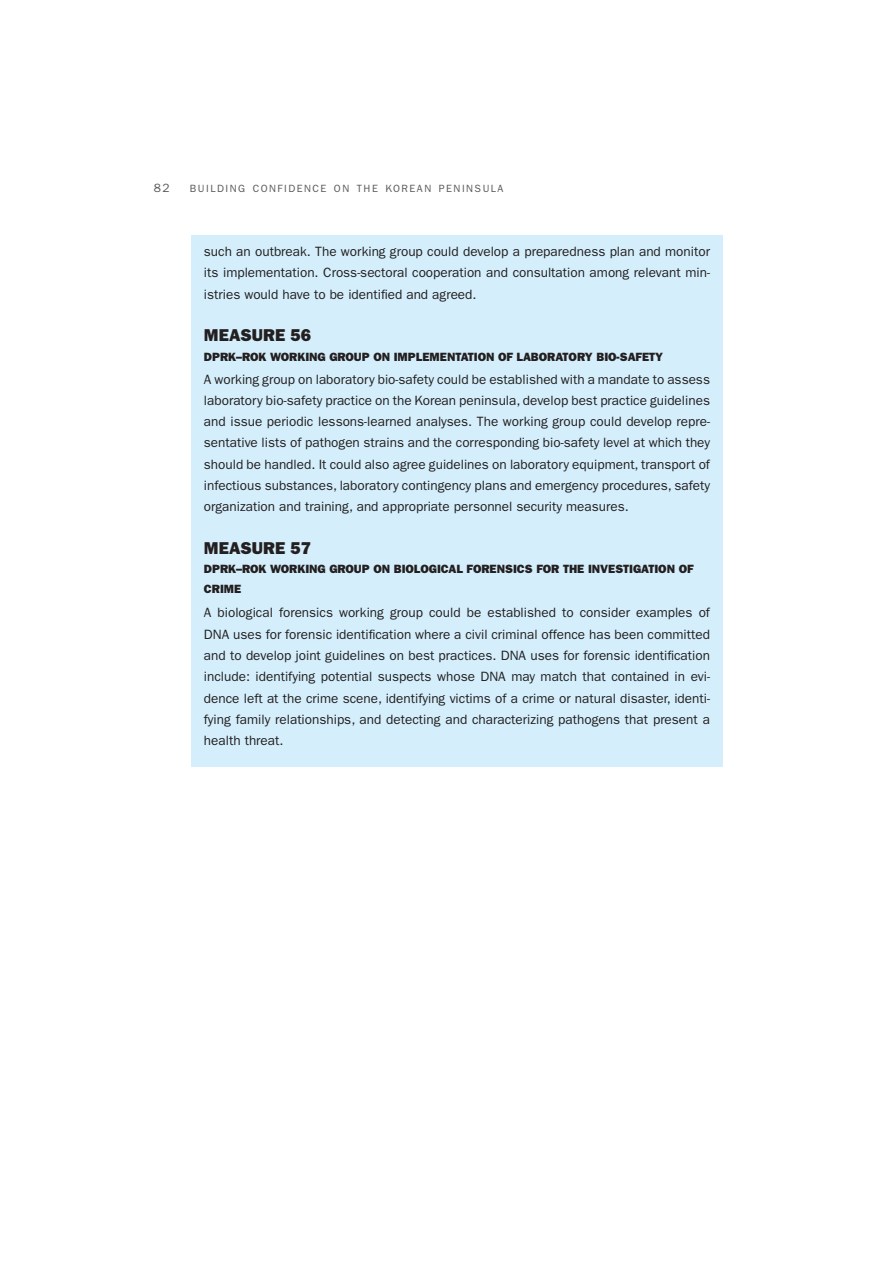
<style>
.page{position:relative;width:893px;height:1263px;background:#fff}
.page>*{position:absolute;margin:0;border:0;box-sizing:border-box;transform-origin:0 0}
.t1{font:800 17.25px "Franklin Gothic";color:#231f20}
.t2{font:13.5px/21.3px "Franklin Gothic";color:#231f20;text-align:justify}
.t3{font:800 12px/19.5px "Franklin Gothic";color:#231f20}
.t4{font:12px "Franklin Gothic";color:#57585a}
.t5{font:10.5px "Franklin Gothic";letter-spacing:.145em;color:#57585a}
</style>
<div class="page">
<div style="left:191px;top:235px;width:532px;height:531px;background:#d4effb"></div>
<p class="t4" style="left:154px;top:184px;width:17px">82</p>
<p class="t5" style="left:190px;top:185px;width:315px">BUILDING CONFIDENCE ON THE KOREAN PENINSULA</p>
<p class="t2" style="left:204px;top:242px;width:507px">such an outbreak. The working group could develop a preparedness plan and monitor its implementation. Cross-sectoral cooperation and consultation among relevant min&shy;istries would have to be identified and agreed.</p>
<p class="t1" style="left:204px;top:329px;width:109px">MEASURE 56</p>
<p class="t3" style="left:204px;top:348px;width:461px">DPRK–ROK WORKING GROUP ON IMPLEMENTATION OF LABORATORY BIO-SAFETY</p>
<p class="t2" style="left:204px;top:370px;width:508px">A working group on laboratory bio-safety could be established with a mandate to assess laboratory bio-safety practice on the Korean peninsula, develop best practice guidelines and issue periodic lessons-learned analyses. The working group could develop repre&shy;sentative lists of pathogen strains and the corresponding bio-safety level at which they should be handled. It could also agree guidelines on laboratory equipment, transport of infectious substances, laboratory contingency plans and emergency procedures, safety organization and training, and appropriate personnel security measures.</p>
<p class="t1" style="left:204px;top:542px;width:109px">MEASURE 57</p>
<p class="t3" style="left:204px;top:560px;width:491px">DPRK–ROK WORKING GROUP ON BIOLOGICAL FORENSICS FOR THE INVESTIGATION OF<br>CRIME</p>
<p class="t2" style="left:204px;top:603px;width:508px">A biological forensics working group could be established to consider examples of DNA uses for forensic identification where a civil criminal offence has been committed and to develop joint guidelines on best practices. DNA uses for forensic identification include: identifying potential suspects whose DNA may match that contained in evi&shy;dence left at the crime scene, identifying victims of a crime or natural disaster, identi&shy;fying family relationships, and detecting and characterizing pathogens that present a health threat.</p>
</div>
